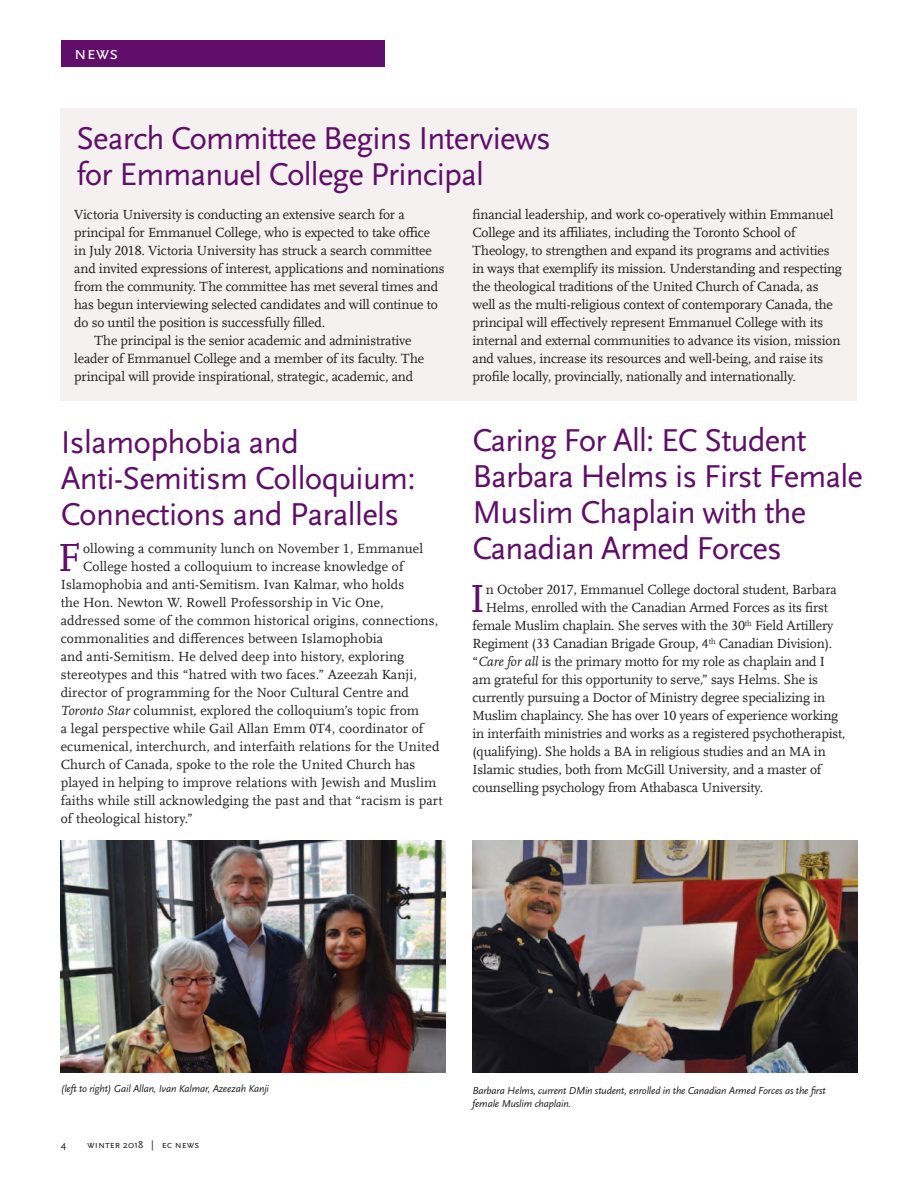
<style>
.page{position:relative;width:918px;height:1188px;background:#fff}
.page>*{position:absolute;margin:0;border:0;box-sizing:border-box;transform-origin:0 0}
.body_main_dropcap{font:41.1px "Scala Offc";color:#600e69}
.Head_1{font:33px/36px "Scala Sans";letter-spacing:-.025em;color:#600e69}
.Section{font:18.75px "Scala Sans Caps";color:#fff}
.body_main_dropcap-2{font:13.8px "Scala Offc";letter-spacing:.01em;color:#231f20}
.body_main{font:13.8px/18px "Scala Offc";letter-spacing:-.01em;color:#231f20}
.body_main_dropcap-3{font:13.8px "Scala Offc";letter-spacing:-.01em;color:#231f20}
.body_main_no_indent{font:13.8px/18px "Scala Offc";letter-spacing:-.01em;color:#231f20}
.t1{font:italic 10.5px/12.6px "Scala Sans";letter-spacing:-.015em;color:#231f20}
.t2{font:10.5px "Scala Sans Caps";color:#231f20}
.t3{font:10.5px "Scala Sans";color:#231f20}
.s1{font-style:italic}
.s2{font-family:"Scala Sans"}
</style>
<div class="page">
<div style="left:61px;top:108px;width:796px;height:293px;background:#f4f1f0"></div>
<img style="left:472px;top:840px;width:385px;height:233px">
<img style="left:61px;top:840px;width:385px;height:233px">
<div style="left:61px;top:40px;width:324px;height:28px;background:#600e69"></div>
<p class="Section" style="left:74px;top:43px;width:45px">news</p>
<p class="Head_1" style="left:76px;top:121px;width:476px">Search Committee Begins Interviews for Emmanuel College Principal</p>
<p class="body_main_no_indent" style="left:74px;top:205px;width:372px">Victoria University is conducting an extensive search for a principal for Emmanuel College, who is expected to take office in July 2018. Victoria University has struck a search committee and invited expressions of interest, applications and nominations from the community. The committee has met several times and has begun interviewing selected candidates and will continue to do so until the position is successfully filled.</p>
<p class="body_main" style="left:74px;top:331px;width:352px;text-indent:20px">The principal is the senior academic and administrative leader of Emmanuel College and a member of its faculty. The principal will provide inspirational, strategic, academic, and</p>
<p class="Head_1" style="left:61px;top:424px;width:357px">Islamophobia and<br>Anti-Semitism Colloquium:</p>
<p class="Head_1" style="left:61px;top:496px;width:340px">Connections and Parallels</p>
<p class="body_main_dropcap" style="left:58px;top:536px;width:25px">F</p>
<p class="body_main_dropcap-2" style="left:83px;top:541px;width:342px">ollowing a community lunch on November 1, Emmanuel</p>
<p class="body_main_dropcap-2" style="left:83px;top:559px;width:322px">College hosted a colloquium to increase knowledge of</p>
<p class="body_main_dropcap-2" style="left:61px;top:577px;width:345px">Islamophobia and anti-Semitism. Ivan Kalmar, who holds</p>
<p class="body_main_dropcap-2" style="left:61px;top:595px;width:325px">the Hon. Newton W. Rowell Professorship in Vic One,</p>
<p class="body_main_dropcap-2" style="left:61px;top:613px;width:379px">addressed some of the common historical origins, connections,</p>
<p class="body_main_dropcap-2" style="left:61px;top:631px;width:324px">commonalities and differences between Islamophobia</p>
<p class="body_main_dropcap-2" style="left:61px;top:649px;width:345px">and anti-Semitism. He delved deep into history, exploring</p>
<p class="body_main_dropcap-2" style="left:61px;top:667px;width:358px">stereotypes and this “hatred with two faces.” Azeezah Kanji,</p>
<p class="body_main_dropcap-2" style="left:61px;top:685px;width:350px">director of programming for the Noor Cultural Centre and</p>
<p class="body_main_dropcap-2" style="left:61px;top:703px;width:360px"><span class="s1">Toronto Star</span> columnist, explored the colloquium’s topic from</p>
<p class="body_main_dropcap-2" style="left:61px;top:721px;width:364px">a legal perspective while Gail Allan Emm 0T4, coordinator of</p>
<p class="body_main_dropcap-2" style="left:61px;top:739px;width:380px">ecumenical, interchurch, and interfaith relations for the United</p>
<p class="body_main_dropcap-2" style="left:61px;top:757px;width:356px">Church of Canada, spoke to the role the United Church has</p>
<p class="body_main_dropcap-2" style="left:61px;top:775px;width:377px">played in helping to improve relations with Jewish and Muslim</p>
<p class="body_main_dropcap-2" style="left:61px;top:793px;width:383px">faiths while still acknowledging the past and that “racism is part</p>
<p class="body_main_dropcap-2" style="left:61px;top:811px;width:134px">of theological history.”</p>
<p class="body_main" style="left:472px;top:205px;width:371px">financial leadership, and work co-operatively within Emmanuel College and its affiliates, including the Toronto School of Theology, to strengthen and expand its programs and activities in ways that exemplify its mission. Understanding and respecting the theological traditions of the United Church of Canada, as well as the multi-religious context of contemporary Canada, the principal will effectively represent Emmanuel College with its internal and external communities to advance its vision, mission and values, increase its resources and well-being, and raise its profile locally, provincially, nationally and internationally.</p>
<p class="Head_1" style="left:472px;top:423px;width:392px">Caring For All: EC Student<br>Barbara Helms is First Female<br>Muslim Chaplain with the<br>Canadian Armed Forces</p>
<p class="body_main_dropcap" style="left:470px;top:576px;width:17px">I</p>
<p class="body_main_dropcap-3" style="left:486px;top:582px;width:352px">n October 2017, Emmanuel College doctoral student, Barbara</p>
<p class="body_main_dropcap-3" style="left:486px;top:600px;width:344px">Helms, enrolled with the Canadian Armed Forces as its first</p>
<p class="body_main_dropcap-3" style="left:472px;top:618px;width:362px">female Muslim chaplain. She serves with the 30<sup>th</sup> Field Artillery</p>
<p class="body_main_dropcap-3" style="left:472px;top:636px;width:361px">Regiment (33 Canadian Brigade Group, 4<sup>th</sup> Canadian Division).</p>
<p class="body_main_dropcap-3" style="left:472px;top:654px;width:354px">“<span class="s1">Care for all</span> is the primary motto for my role as chaplain and I</p>
<p class="body_main_dropcap-3" style="left:472px;top:672px;width:347px">am grateful for this opportunity to serve,” says Helms. She is</p>
<p class="body_main_dropcap-3" style="left:472px;top:690px;width:354px">currently pursuing a Doctor of Ministry degree specializing in</p>
<p class="body_main_dropcap-3" style="left:472px;top:708px;width:367px">Muslim chaplaincy. She has over 10 years of experience working</p>
<p class="body_main_dropcap-3" style="left:472px;top:726px;width:374px">in interfaith ministries and works as a registered psychotherapist,</p>
<p class="body_main_dropcap-3" style="left:472px;top:744px;width:355px">(qualifying). She holds a BA in religious studies and an MA in</p>
<p class="body_main_dropcap-3" style="left:472px;top:762px;width:350px">Islamic studies, both from McGill University, and a master of</p>
<p class="body_main_dropcap-3" style="left:472px;top:780px;width:292px">counselling psychology from Athabasca University.</p>
<p class="t1" style="left:61px;top:1083px;width:210px">(left to right) Gail Allan, Ivan Kalmar, Azeezah Kanji</p>
<p class="t3" style="left:61px;top:1138px;width:7px">4</p>
<p class="t2" style="left:87px;top:1138px;width:114px">winter <span class="s2">2018</span> | ec news</p>
<p class="t1" style="left:472px;top:1085px;width:355px">Barbara Helms, current DMin student, enrolled in the Canadian Armed Forces as the first female Muslim chaplain.</p>
</div>
